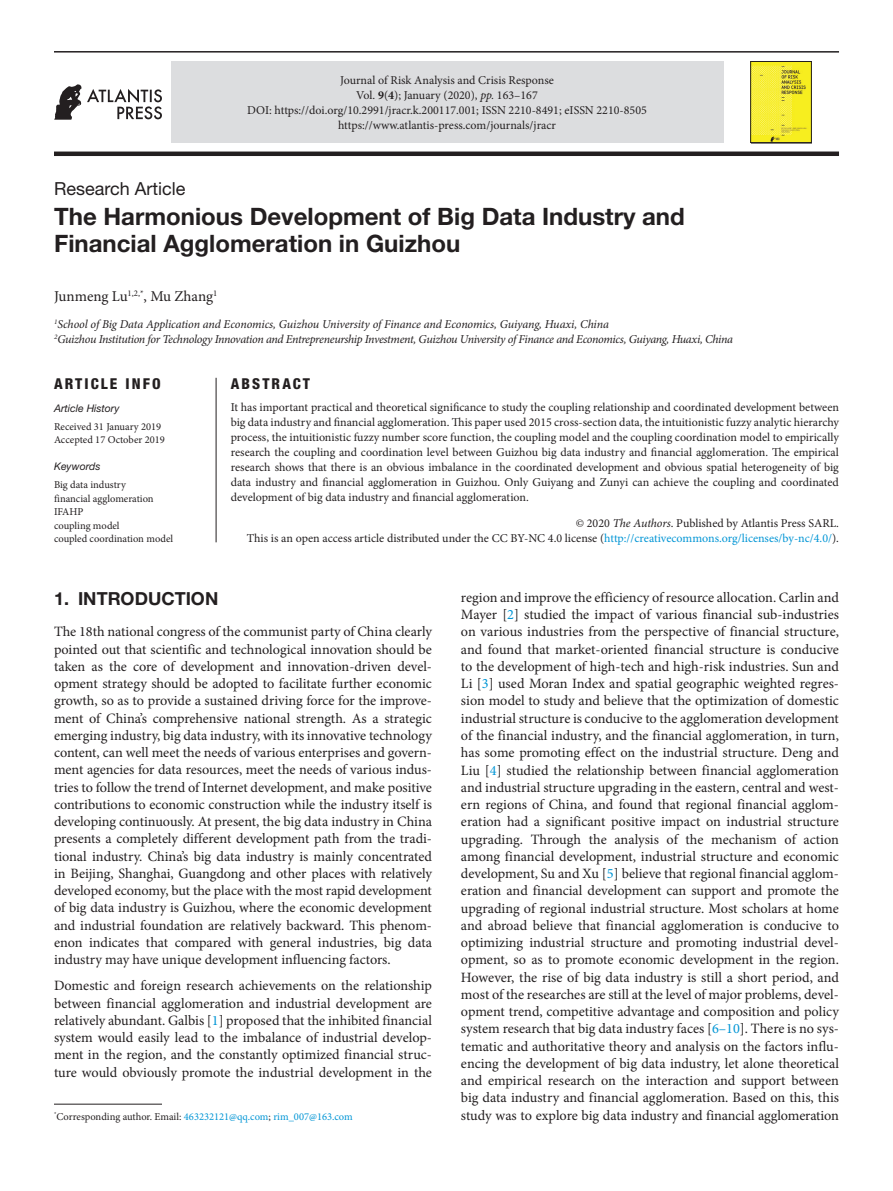
<style>
.page{position:relative;width:893px;height:1191px;background:#fff}
.page>*{position:absolute;margin:0;border:0;box-sizing:border-box;transform-origin:0 0}
.article_title{font:700 24px/27px "Helvetica Neue LT Std";color:#231f20}
.article_type{font:18px "Helvetica Neue LT Std";color:#231f20}
.head-1{font:700 18px "Helvetica Neue LT Std";color:#231f20}
.author_name{font:15px "Minion Pro";letter-spacing:-.005em;color:#231f20}
.article_info{font:800 condensed 15px "Helvetica Neue LT Std";letter-spacing:.14em;color:#231f20}
.abstract{font:800 condensed 15px "Helvetica Neue LT Std";letter-spacing:.14em;color:#231f20}
.para-2{font:14.25px/17.2px "Minion Pro";letter-spacing:-.005em;color:#231f20;text-align:justify}
.para-1{font:14.25px/17.2px "Minion Pro";letter-spacing:-.005em;color:#231f20;text-align:justify}
.abstract_text{font:12px/15px "Minion Pro";color:#231f20;text-align:center}
.author-affil{font:italic 12px "Minion Pro";letter-spacing:-.025em;color:#231f20}
.copyright{font:12px/15px "Minion Pro";color:#231f20;text-align:right}
.keywords_text{font:10.5px "Minion Pro";color:#231f20}
.corres_author{font:10.5px "Minion Pro";color:#0095d5}
.article_history{font:italic 10.5px "Helvetica Neue LT Std";color:#231f20}
.keywords{font:italic 10.5px "Helvetica Neue LT Std";color:#231f20}
.s1{font-weight:700}
.s2{font-style:italic}
.s3{color:#0095d5}
.s4{color:#231f20}
</style>
<div class="page">
<hr style="left:54px;top:51px;width:785px;height:2px;background:#231f20">
<div style="left:54px;top:151px;width:785px;height:5px;background:#231f20"></div>
<div style="left:171px;top:62px;width:552px;height:81px;background:#dcdddf"></div>
<hr style="left:216px;top:378px;width:1px;height:164px;background:#231f20">
<svg style="left:54px;top:84px;width:108px;height:36px"></svg>
<img style="left:753px;top:63px;width:56px;height:78px">
<div style="left:751px;top:61px;width:60px;height:82px;border:1px solid #231f20"></div>
<hr style="left:54px;top:1103px;width:108px;height:1px;background:#231f20">
<p class="abstract_text" style="left:340px;top:73px;width:215px">Journal of Risk Analysis and Crisis Response<br>Vol. <span class="s1">9</span>(<span class="s1">4</span>); January (2020), <span class="s2">pp.</span> 163–167</p>
<p class="abstract_text" style="left:247px;top:103px;width:401px">DOI: https://doi.org/10.2991/jracr.k.200117.001; ISSN 2210-8491; eISSN 2210-8505 https://www.atlantis-press.com/journals/jracr</p>
<p class="article_type" style="left:54px;top:178px;width:133px">Research Article</p>
<p class="article_title" style="left:54px;top:202px;width:632px">The Harmonious Development of Big Data Industry and<br>Financial Agglomeration in Guizhou</p>
<p class="author_name" style="left:54px;top:286px;width:165px">Junmeng Lu<sup>1,2,*</sup>, Mu Zhang<sup>1</sup></p>
<p class="author-affil" style="left:54px;top:316px;width:556px"><sup>1</sup>School of Big Data Application and Economics, Guizhou University of Finance and Economics, Guiyang, Huaxi, China</p>
<p class="author-affil" style="left:54px;top:331px;width:680px"><sup>2</sup>Guizhou Institution for Technology Innovation and Entrepreneurship Investment, Guizhou University of Finance and Economics, Guiyang, Huaxi, China</p>
<p class="article_info" style="left:54px;top:375px;width:108px">ARTICLE INFO</p>
<p class="article_history" style="left:54px;top:402px;width:67px">Article History</p>
<p class="keywords_text" style="left:54px;top:419px;width:109px">Received 31 January 2019</p>
<p class="keywords_text" style="left:54px;top:433px;width:112px">Accepted 17 October 2019</p>
<p class="keywords" style="left:54px;top:460px;width:48px">Keywords</p>
<p class="keywords_text" style="left:54px;top:478px;width:73px">Big data industry</p>
<p class="keywords_text" style="left:54px;top:491px;width:101px">financial agglomeration</p>
<p class="keywords_text" style="left:54px;top:505px;width:31px">IFAHP</p>
<p class="keywords_text" style="left:54px;top:518px;width:67px">coupling model</p>
<p class="keywords_text" style="left:54px;top:532px;width:121px">coupled coordination model</p>
<p class="abstract" style="left:231px;top:374px;width:81px">ABSTRACT</p>
<p class="abstract_text" style="left:231px;top:400px;width:610px;text-align:justify">It has important practical and theoretical significance to study the coupling relationship and coordinated development between big data industry and financial agglomeration. This paper used 2015 cross-section data, the intuitionistic fuzzy analytic hierarchy process, the intuitionistic fuzzy number score function, the coupling model and the coupling coordination model to empirically research the coupling and coordination level between Guizhou big data industry and financial agglomeration. The empirical research shows that there is an obvious imbalance in the coordinated development and obvious spatial heterogeneity of big data industry and financial agglomeration in Guizhou. Only Guiyang and Zunyi can achieve the coupling and coordinated development of big data industry and financial agglomeration.</p>
<p class="copyright" style="left:247px;top:516px;width:594px">© 2020 <span class="s2">The Authors</span>. Published by Atlantis Press SARL.<br>This is an open access article distributed under the CC BY-NC 4.0 license (<span class="s3">http://creativecommons.org/licenses/by-nc/4.0/</span>).</p>
<p class="head-1" style="left:54px;top:587px;width:166px">1. INTRODUCTION</p>
<p class="para-1" style="left:54px;top:623px;width:380px">The 18th national congress of the communist party of China clearly pointed out that scientific and technological innovation should be taken as the core of development and innovation-driven devel&shy;opment strategy should be adopted to facilitate further economic growth, so as to provide a sustained driving force for the improve&shy;ment of China’s comprehensive national strength. As a strategic emerging industry, big data industry, with its innovative technology content, can well meet the needs of various enterprises and govern&shy;ment agencies for data resources, meet the needs of various indus&shy;tries to follow the trend of Internet development, and make positive contributions to economic construction while the industry itself is developing continuously. At present, the big data industry in China presents a completely different development path from the tradi&shy;tional industry. China’s big data industry is mainly concentrated in Beijing, Shanghai, Guangdong and other places with relatively developed economy, but the place with the most rapid development of big data industry is Guizhou, where the economic development and industrial foundation are relatively backward. This phenom&shy;enon indicates that compared with general industries, big data industry may have unique development influencing factors.</p>
<p class="para-2" style="left:54px;top:977px;width:380px">Domestic and foreign research achievements on the relationship between financial agglomeration and industrial development are relatively abundant. Galbis [<span class="s3">1</span>] proposed that the inhibited financial system would easily lead to the imbalance of industrial develop&shy;ment in the region, and the constantly optimized financial struc&shy;ture would obviously promote the industrial development in the</p>
<p class="corres_author" style="left:54px;top:1109px;width:300px"><sup>*</sup><span class="s4">Corresponding author. Email:</span> 463232121@qq.com<span class="s4">;</span> rim_007@163.com</p>
<p class="para-2" style="left:461px;top:589px;width:380px">region and improve the efficiency of resource allocation. Carlin and Mayer [<span class="s3">2</span>] studied the impact of various financial sub-industries on various industries from the perspective of financial structure, and found that market-oriented financial structure is conducive to the development of high-tech and high-risk industries. Sun and Li [<span class="s3">3</span>] used Moran Index and spatial geographic weighted regres&shy;sion model to study and believe that the optimization of domestic industrial structure is conducive to the agglomeration development of the financial industry, and the financial agglomeration, in turn, has some promoting effect on the industrial structure. Deng and Liu [<span class="s3">4</span>] studied the relationship between financial agglomeration and industrial structure upgrading in the eastern, central and west&shy;ern regions of China, and found that regional financial agglom&shy;eration had a significant positive impact on industrial structure upgrading. Through the analysis of the mechanism of action among financial development, industrial structure and economic development, Su and Xu [<span class="s3">5</span>] believe that regional financial agglom&shy;eration and financial development can support and promote the upgrading of regional industrial structure. Most scholars at home and abroad believe that financial agglomeration is conducive to optimizing industrial structure and promoting industrial devel&shy;opment, so as to promote economic development in the region.<br>However, the rise of big data industry is still a short period, and most of the researches are still at the level of major problems, devel&shy;opment trend, competitive advantage and composition and policy system research that big data industry faces [<span class="s3">6–10</span>]. There is no sys&shy;tematic and authoritative theory and analysis on the factors influ&shy;encing the development of big data industry, let alone theoretical and empirical research on the interaction and support between big data industry and financial agglomeration. Based on this, this study was to explore big data industry and financial agglomeration</p>
</div>
